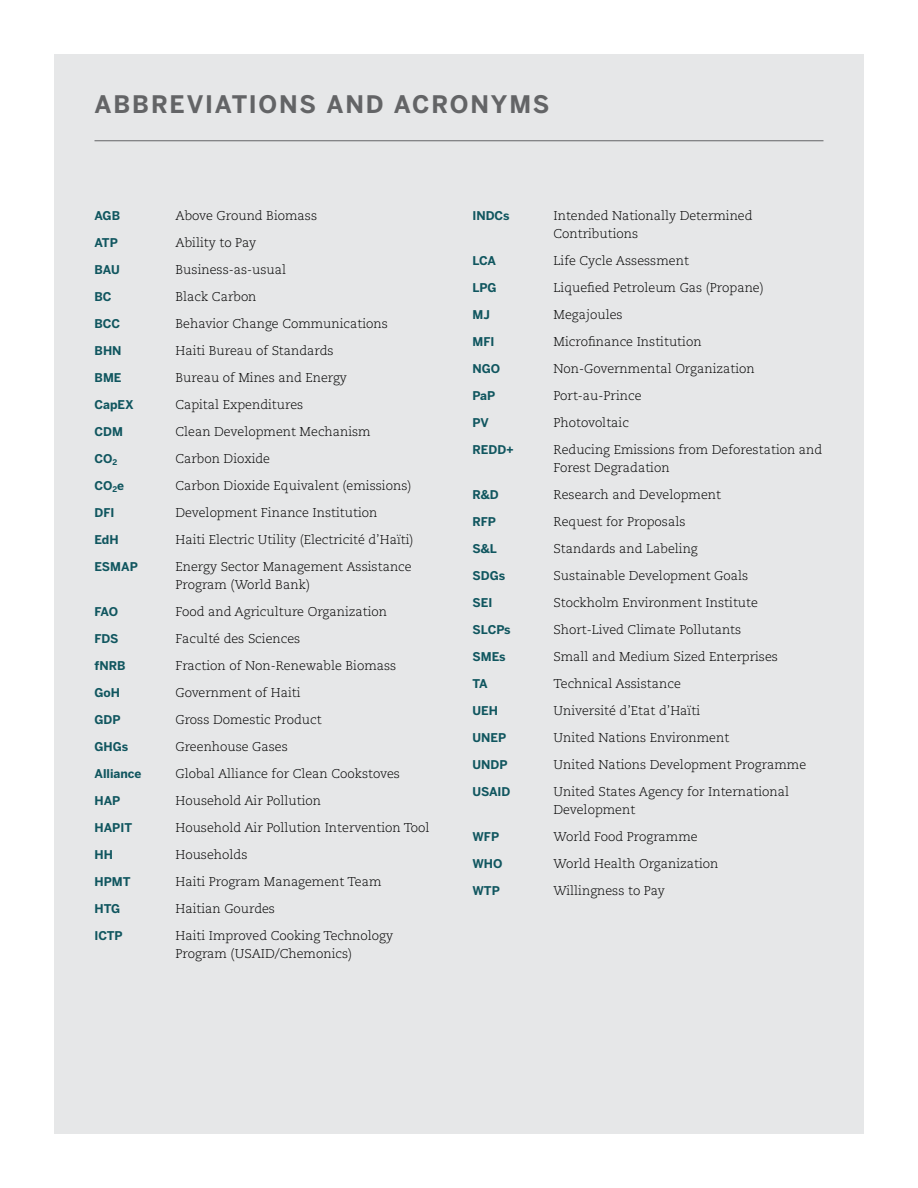
<style>
.page{position:relative;width:918px;height:1188px;background:#fff}
.page>*{position:absolute;margin:0;border:0;box-sizing:border-box;transform-origin:0 0}
.t1{font:700 24px "Benton Sans";letter-spacing:.07em;color:#636466}
.t2{font:300 12.75px/18px "Caecilia LT Std";color:#000}
.t3{font:700 12px "Benton Sans";color:#10565f}
</style>
<div class="page">
<div style="left:54px;top:54px;width:810px;height:1080px;background:#e6e7e8"></div>
<hr style="left:94px;top:140px;width:730px;height:1px;background:#636466">
<h1 class="t1" style="left:94px;top:90px;width:457px">ABBREVIATIONS AND ACRONYMS</h1>
<p class="t3" style="left:94px;top:208px;width:27px">AGB</p>
<p class="t2" style="left:175px;top:207px;width:143px">Above Ground Biomass</p>
<p class="t3" style="left:94px;top:235px;width:25px">ATP</p>
<p class="t2" style="left:175px;top:234px;width:82px">Ability to Pay</p>
<p class="t3" style="left:94px;top:262px;width:27px">BAU</p>
<p class="t2" style="left:175px;top:261px;width:112px">Business-as-usual</p>
<p class="t3" style="left:94px;top:289px;width:19px">BC</p>
<p class="t2" style="left:175px;top:288px;width:83px">Black Carbon</p>
<p class="t3" style="left:94px;top:316px;width:27px">BCC</p>
<p class="t2" style="left:176px;top:315px;width:214px">Behavior Change Communications</p>
<p class="t3" style="left:94px;top:343px;width:29px">BHN</p>
<p class="t2" style="left:176px;top:342px;width:160px">Haiti Bureau of Standards</p>
<p class="t3" style="left:94px;top:370px;width:29px">BME</p>
<p class="t2" style="left:176px;top:369px;width:173px">Bureau of Mines and Energy</p>
<p class="t3" style="left:94px;top:397px;width:41px">CapEX</p>
<p class="t2" style="left:176px;top:396px;width:129px">Capital Expenditures</p>
<p class="t3" style="left:94px;top:424px;width:30px">CDM</p>
<p class="t2" style="left:176px;top:423px;width:197px">Clean Development Mechanism</p>
<p class="t3" style="left:94px;top:451px;width:24px">CO<sub>2</sub></p>
<p class="t2" style="left:175px;top:450px;width:96px">Carbon Dioxide</p>
<p class="t3" style="left:94px;top:478px;width:31px">CO<sub>2</sub>e</p>
<p class="t2" style="left:175px;top:477px;width:238px">Carbon Dioxide Equivalent (emissions)</p>
<p class="t3" style="left:94px;top:505px;width:21px">DFI</p>
<p class="t2" style="left:175px;top:504px;width:204px">Development Finance Institution</p>
<p class="t3" style="left:94px;top:532px;width:26px">EdH</p>
<p class="t2" style="left:175px;top:531px;width:240px">Haiti Electric Utility (Electricité d’Haïti)</p>
<p class="t3" style="left:94px;top:559px;width:45px">ESMAP</p>
<p class="t2" style="left:175px;top:558px;width:238px">Energy Sector Management Assistance<br>Program (World Bank)</p>
<p class="t3" style="left:94px;top:604px;width:25px">FAO</p>
<p class="t2" style="left:175px;top:603px;width:213px">Food and Agriculture Organization</p>
<p class="t3" style="left:94px;top:631px;width:26px">FDS</p>
<p class="t2" style="left:175px;top:630px;width:126px">Faculté des Sciences</p>
<p class="t3" style="left:94px;top:658px;width:33px">fNRB</p>
<p class="t2" style="left:176px;top:657px;width:222px">Fraction of Non-Renewable Biomass</p>
<p class="t3" style="left:94px;top:685px;width:27px">GoH</p>
<p class="t2" style="left:176px;top:684px;width:127px">Government of Haiti</p>
<p class="t3" style="left:94px;top:712px;width:28px">GDP</p>
<p class="t2" style="left:175px;top:711px;width:148px">Gross Domestic Product</p>
<p class="t3" style="left:94px;top:739px;width:35px">GHGs</p>
<p class="t2" style="left:175px;top:738px;width:114px">Greenhouse Gases</p>
<p class="t3" style="left:94px;top:766px;width:48px">Alliance</p>
<p class="t2" style="left:175px;top:765px;width:226px">Global Alliance for Clean Cookstoves</p>
<p class="t3" style="left:94px;top:793px;width:27px">HAP</p>
<p class="t2" style="left:176px;top:792px;width:147px">Household Air Pollution</p>
<p class="t3" style="left:94px;top:820px;width:39px">HAPIT</p>
<p class="t2" style="left:175px;top:819px;width:256px">Household Air Pollution Intervention Tool</p>
<p class="t3" style="left:94px;top:847px;width:20px">HH</p>
<p class="t2" style="left:175px;top:846px;width:74px">Households</p>
<p class="t3" style="left:94px;top:874px;width:38px">HPMT</p>
<p class="t2" style="left:175px;top:873px;width:208px">Haiti Program Management Team</p>
<p class="t3" style="left:94px;top:901px;width:27px">HTG</p>
<p class="t2" style="left:175px;top:900px;width:101px">Haitian Gourdes</p>
<p class="t3" style="left:94px;top:928px;width:30px">ICTP</p>
<p class="t2" style="left:175px;top:927px;width:219px">Haiti Improved Cooking Technology<br>Program (USAID/Chemonics)</p>
<p class="t3" style="left:472px;top:208px;width:39px">INDCs</p>
<p class="t2" style="left:554px;top:207px;width:201px">Intended Nationally Determined<br>Contributions</p>
<p class="t3" style="left:472px;top:253px;width:25px">LCA</p>
<p class="t2" style="left:554px;top:252px;width:137px">Life Cycle Assessment</p>
<p class="t3" style="left:472px;top:280px;width:26px">LPG</p>
<p class="t2" style="left:554px;top:279px;width:212px">Liquefied Petroleum Gas (Propane)</p>
<p class="t3" style="left:472px;top:307px;width:19px">MJ</p>
<p class="t2" style="left:554px;top:306px;width:71px">Megajoules</p>
<p class="t3" style="left:472px;top:334px;width:23px">MFI</p>
<p class="t2" style="left:553px;top:333px;width:150px">Microfinance Institution</p>
<p class="t3" style="left:472px;top:361px;width:29px">NGO</p>
<p class="t2" style="left:553px;top:360px;width:203px">Non-Governmental Organization</p>
<p class="t3" style="left:472px;top:388px;width:24px">PaP</p>
<p class="t2" style="left:554px;top:387px;width:90px">Port-au-Prince</p>
<p class="t3" style="left:472px;top:415px;width:18px">PV</p>
<p class="t2" style="left:554px;top:414px;width:77px">Photovoltaic</p>
<p class="t3" style="left:472px;top:442px;width:43px">REDD+</p>
<p class="t2" style="left:554px;top:441px;width:270px">Reducing Emissions from Deforestation and<br>Forest Degradation</p>
<p class="t3" style="left:472px;top:487px;width:28px">R&amp;D</p>
<p class="t2" style="left:554px;top:486px;width:169px">Research and Development</p>
<p class="t3" style="left:472px;top:514px;width:25px">RFP</p>
<p class="t2" style="left:554px;top:513px;width:134px">Request for Proposals</p>
<p class="t3" style="left:472px;top:541px;width:26px">S&amp;L</p>
<p class="t2" style="left:554px;top:540px;width:146px">Standards and Labeling</p>
<p class="t3" style="left:472px;top:568px;width:34px">SDGs</p>
<p class="t2" style="left:553px;top:567px;width:196px">Sustainable Development Goals</p>
<p class="t3" style="left:472px;top:595px;width:21px">SEI</p>
<p class="t2" style="left:553px;top:594px;width:206px">Stockholm Environment Institute</p>
<p class="t3" style="left:472px;top:622px;width:40px">SLCPs</p>
<p class="t2" style="left:554px;top:621px;width:189px">Short-Lived Climate Pollutants</p>
<p class="t3" style="left:472px;top:649px;width:35px">SMEs</p>
<p class="t2" style="left:554px;top:648px;width:226px">Small and Medium Sized Enterprises</p>
<p class="t3" style="left:472px;top:676px;width:17px">TA</p>
<p class="t2" style="left:554px;top:675px;width:129px">Technical Assistance</p>
<p class="t3" style="left:472px;top:703px;width:27px">UEH</p>
<p class="t2" style="left:553px;top:702px;width:148px">Université d’Etat d’Haïti</p>
<p class="t3" style="left:472px;top:730px;width:35px">UNEP</p>
<p class="t2" style="left:553px;top:729px;width:177px">United Nations Environment</p>
<p class="t3" style="left:472px;top:757px;width:37px">UNDP</p>
<p class="t2" style="left:554px;top:756px;width:254px">United Nations Development Programme</p>
<p class="t3" style="left:472px;top:784px;width:39px">USAID</p>
<p class="t2" style="left:554px;top:783px;width:237px">United States Agency for International<br>Development</p>
<p class="t3" style="left:472px;top:829px;width:28px">WFP</p>
<p class="t2" style="left:553px;top:828px;width:146px">World Food Programme</p>
<p class="t3" style="left:472px;top:856px;width:32px">WHO</p>
<p class="t2" style="left:553px;top:855px;width:166px">World Health Organization</p>
<p class="t3" style="left:472px;top:883px;width:29px">WTP</p>
<p class="t2" style="left:553px;top:882px;width:113px">Willingness to Pay</p>
</div>
